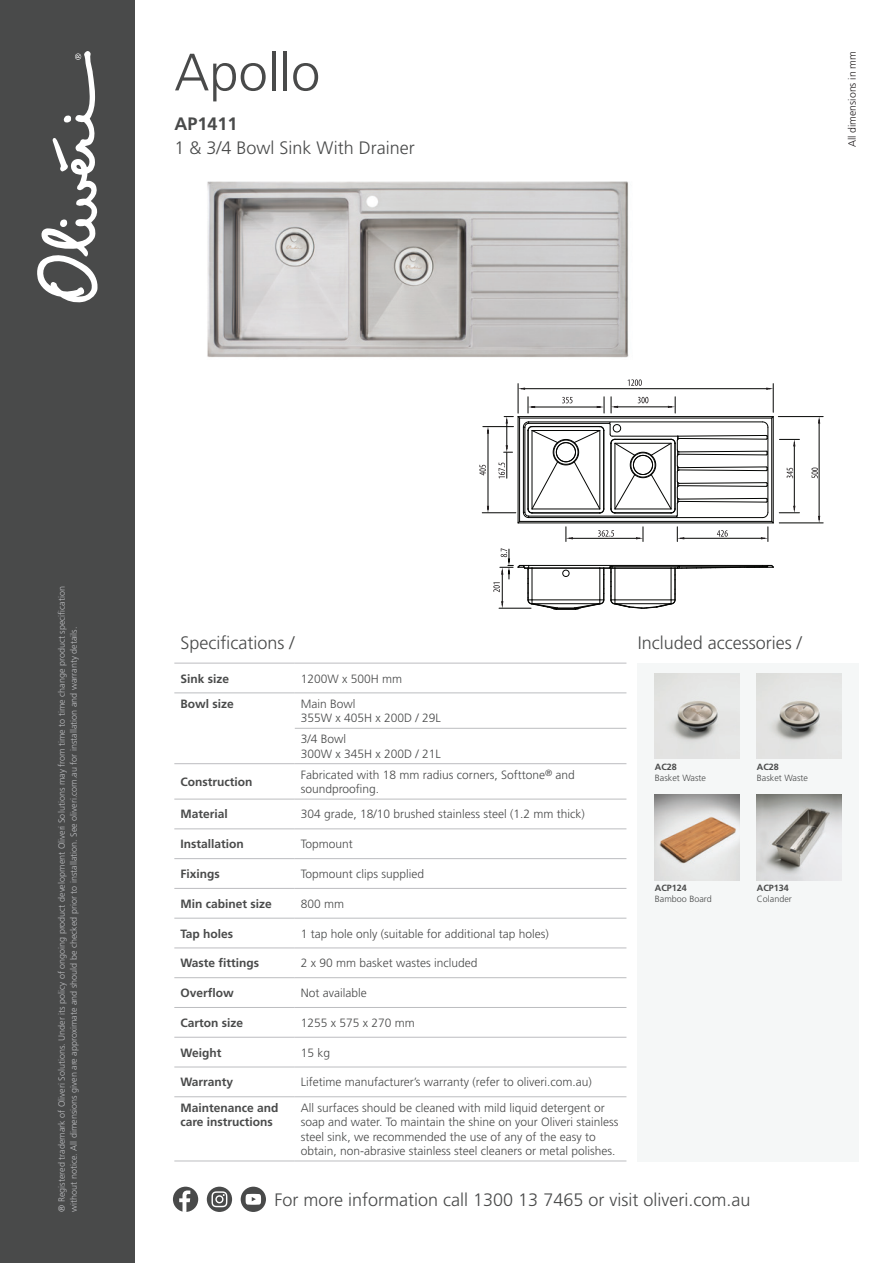
<style>
.page{position:relative;width:893px;height:1263px;background:#fff}
.page>*{position:absolute;margin:0;border:0;box-sizing:border-box;transform-origin:0 0}
.t1{font:300 52.5px "Frutiger LT Std";color:#494a4a}
.t2{font:300 18px "Frutiger LT Std";color:#494a4a}
.t3{font:700 18px "Frutiger LT Std";color:#494a4a}
.t4{font:300 12px/14.4px "Frutiger LT Std";color:#494a4a}
.t5{font:700 12px/14.4px "Frutiger LT Std";color:#494a4a}
.t6{font:300 10.5px "Frutiger LT Std";color:#231f20}
.t7{font:300 9px/12px "Frutiger LT Std";color:#bcbdc0}
.t8{font:300 9px "Frutiger LT Std";color:#494a4a}
.t9{font:700 9px "Frutiger LT Std";color:#494a4a}
</style>
<div class="page">
<div style="left:0;top:0;width:135px;height:1263px;background:#494a4a"></div>
<svg style="left:37px;top:51px;width:61px;height:252px"></svg>
<div style="left:207px;top:1187px;width:25px;height:25px;background:#494a4a;border-radius:50%"></div>
<svg style="left:211px;top:1191px;width:16px;height:16px"></svg>
<div style="left:173px;top:1187px;width:25px;height:25px;background:#494a4a;border-radius:50%"></div>
<svg style="left:179px;top:1190px;width:11px;height:22px"></svg>
<div style="left:241px;top:1187px;width:25px;height:25px;background:#494a4a;border-radius:50%"></div>
<svg style="left:246px;top:1194px;width:15px;height:11px"></svg>
<div style="left:638px;top:663px;width:221px;height:499px;background:#f5f7f7"></div>
<hr style="left:174px;top:663px;width:121px;height:1px;background:#bcbdc0">
<hr style="left:295px;top:663px;width:331px;height:1px;background:#bcbdc0">
<hr style="left:174px;top:693px;width:121px;height:1px;background:#bcbdc0">
<hr style="left:295px;top:693px;width:331px;height:1px;background:#bcbdc0">
<hr style="left:295px;top:728px;width:331px;height:1px;background:#bcbdc0">
<hr style="left:174px;top:763px;width:121px;height:1px;background:#bcbdc0">
<hr style="left:295px;top:763px;width:331px;height:1px;background:#bcbdc0">
<hr style="left:174px;top:799px;width:121px;height:1px;background:#bcbdc0">
<hr style="left:295px;top:799px;width:331px;height:1px;background:#bcbdc0">
<hr style="left:174px;top:829px;width:121px;height:1px;background:#bcbdc0">
<hr style="left:295px;top:829px;width:331px;height:1px;background:#bcbdc0">
<hr style="left:174px;top:858px;width:121px;height:1px;background:#bcbdc0">
<hr style="left:295px;top:858px;width:331px;height:1px;background:#bcbdc0">
<hr style="left:174px;top:888px;width:121px;height:1px;background:#bcbdc0">
<hr style="left:295px;top:888px;width:331px;height:1px;background:#bcbdc0">
<hr style="left:174px;top:918px;width:121px;height:1px;background:#bcbdc0">
<hr style="left:295px;top:918px;width:331px;height:1px;background:#bcbdc0">
<hr style="left:174px;top:948px;width:121px;height:1px;background:#bcbdc0">
<hr style="left:295px;top:948px;width:331px;height:1px;background:#bcbdc0">
<hr style="left:174px;top:977px;width:121px;height:1px;background:#bcbdc0">
<hr style="left:295px;top:977px;width:331px;height:1px;background:#bcbdc0">
<hr style="left:174px;top:1007px;width:121px;height:1px;background:#bcbdc0">
<hr style="left:295px;top:1007px;width:331px;height:1px;background:#bcbdc0">
<hr style="left:174px;top:1037px;width:121px;height:1px;background:#bcbdc0">
<hr style="left:295px;top:1037px;width:331px;height:1px;background:#bcbdc0">
<hr style="left:174px;top:1067px;width:121px;height:1px;background:#bcbdc0">
<hr style="left:295px;top:1067px;width:331px;height:1px;background:#bcbdc0">
<hr style="left:174px;top:1096px;width:121px;height:1px;background:#bcbdc0">
<hr style="left:295px;top:1096px;width:331px;height:1px;background:#bcbdc0">
<hr style="left:174px;top:1161px;width:121px;height:1px;background:#bcbdc0">
<hr style="left:295px;top:1161px;width:331px;height:1px;background:#bcbdc0">
<img style="left:655px;top:674px;width:85px;height:85px">
<img style="left:655px;top:795px;width:85px;height:85px">
<img style="left:757px;top:795px;width:85px;height:85px">
<img style="left:757px;top:674px;width:85px;height:85px">
<img style="left:207px;top:181px;width:422px;height:177px">
<hr style="left:482px;top:512px;width:34px;height:1px;background:#040503">
<hr style="left:483px;top:426px;width:30px;height:1px;background:#040503">
<hr style="left:488px;top:432px;width:1px;height:75px;background:#040503">
<hr style="left:819px;top:422px;width:1px;height:95px;background:#040503">
<hr style="left:779px;top:523px;width:44px;height:1px;background:#040503">
<hr style="left:778px;top:416px;width:45px;height:1px;background:#040503">
<svg style="left:479px;top:465px;width:7px;height:10px"></svg>
<svg style="left:493px;top:548px;width:281px;height:62px"></svg>
<svg style="left:498px;top:379px;width:301px;height:162px"></svg>
<svg style="left:811px;top:468px;width:7px;height:10px"></svg>
<h1 class="t1" style="left:174px;top:43px;width:147px">Apollo</h1>
<h2 class="t3" style="left:174px;top:113px;width:65px">AP1411</h2>
<h2 class="t2" style="left:174px;top:137px;width:242px">1 &amp; 3/4 Bowl Sink With Drainer</h2>
<p class="t6" style="left:846px;top:147px;width:98px;rotate:-90deg">All dimensions in mm</p>
<p class="t7" style="left:56px;top:1212px;width:627px;rotate:-90deg">® Registered trademark of Oliveri Solutions. Under its policy of ongoing product development Oliveri Solutions may from time to time change product specification without notice. All dimensions given are approximate and should be checked prior to installation. See oliveri.com.au for installation and warranty details.</p>
<h2 class="t2" style="left:180px;top:632px;width:116px">Specifications /</h2>
<p class="t5" style="left:180px;top:671px;width:50px">Sink size</p>
<p class="t4" style="left:301px;top:671px;width:103px">1200W x 500H mm</p>
<p class="t5" style="left:180px;top:696px;width:55px">Bowl size</p>
<p class="t4" style="left:301px;top:697px;width:142px">Main Bowl<br>355W x 405H x 200D / 29L</p>
<p class="t4" style="left:301px;top:732px;width:142px">3/4 Bowl<br>300W x 345H x 200D / 21L</p>
<p class="t5" style="left:180px;top:774px;width:73px">Construction</p>
<p class="t4" style="left:301px;top:767px;width:276px">Fabricated with 18 mm radius corners, Softtone<sup>®</sup> and soundproofing.</p>
<p class="t5" style="left:180px;top:807px;width:49px">Material</p>
<p class="t4" style="left:301px;top:807px;width:286px">304 grade, 18/10 brushed stainless steel (1.2 mm thick)</p>
<p class="t5" style="left:180px;top:837px;width:65px">Installation</p>
<p class="t4" style="left:301px;top:837px;width:54px">Topmount</p>
<p class="t5" style="left:180px;top:867px;width:41px">Fixings</p>
<p class="t4" style="left:301px;top:867px;width:125px">Topmount clips supplied</p>
<p class="t5" style="left:180px;top:896px;width:93px">Min cabinet size</p>
<p class="t4" style="left:301px;top:896px;width:45px">800 mm</p>
<p class="t5" style="left:180px;top:926px;width:54px">Tap holes</p>
<p class="t4" style="left:301px;top:926px;width:250px">1 tap hole only (suitable for additional tap holes)</p>
<p class="t5" style="left:180px;top:956px;width:80px">Waste fittings</p>
<p class="t4" style="left:301px;top:956px;width:178px">2 x 90 mm basket wastes included</p>
<p class="t5" style="left:180px;top:986px;width:55px">Overflow</p>
<p class="t4" style="left:301px;top:986px;width:67px">Not available</p>
<p class="t5" style="left:180px;top:1015px;width:64px">Carton size</p>
<p class="t4" style="left:301px;top:1016px;width:116px">1255 x 575 x 270 mm</p>
<p class="t5" style="left:180px;top:1045px;width:43px">Weight</p>
<p class="t4" style="left:301px;top:1045px;width:31px">15 kg</p>
<p class="t5" style="left:180px;top:1075px;width:54px">Warranty</p>
<p class="t4" style="left:301px;top:1075px;width:292px">Lifetime manufacturer’s warranty (refer to oliveri.com.au)</p>
<p class="t5" style="left:180px;top:1100px;width:100px">Maintenance and care instructions</p>
<p class="t4" style="left:301px;top:1100px;width:319px">All surfaces should be cleaned with mild liquid detergent or soap and water. To maintain the shine on your Oliveri stainless steel sink, we recommended the use of any of the easy to obtain, non-abrasive stainless steel cleaners or metal polishes.</p>
<h2 class="t2" style="left:638px;top:633px;width:166px">Included accessories /</h2>
<p class="t9" style="left:655px;top:761px;width:24px">AC28</p>
<p class="t8" style="left:655px;top:772px;width:53px">Basket Waste</p>
<p class="t9" style="left:655px;top:882px;width:34px">ACP124</p>
<p class="t8" style="left:655px;top:893px;width:58px">Bamboo Board</p>
<p class="t9" style="left:757px;top:761px;width:24px">AC28</p>
<p class="t8" style="left:757px;top:772px;width:53px">Basket Waste</p>
<p class="t9" style="left:757px;top:882px;width:34px">ACP134</p>
<p class="t8" style="left:757px;top:893px;width:37px">Colander</p>
<h2 class="t2" style="left:275px;top:1190px;width:477px">For more information call 1300 13 7465 or visit oliveri.com.au</h2>
</div>
